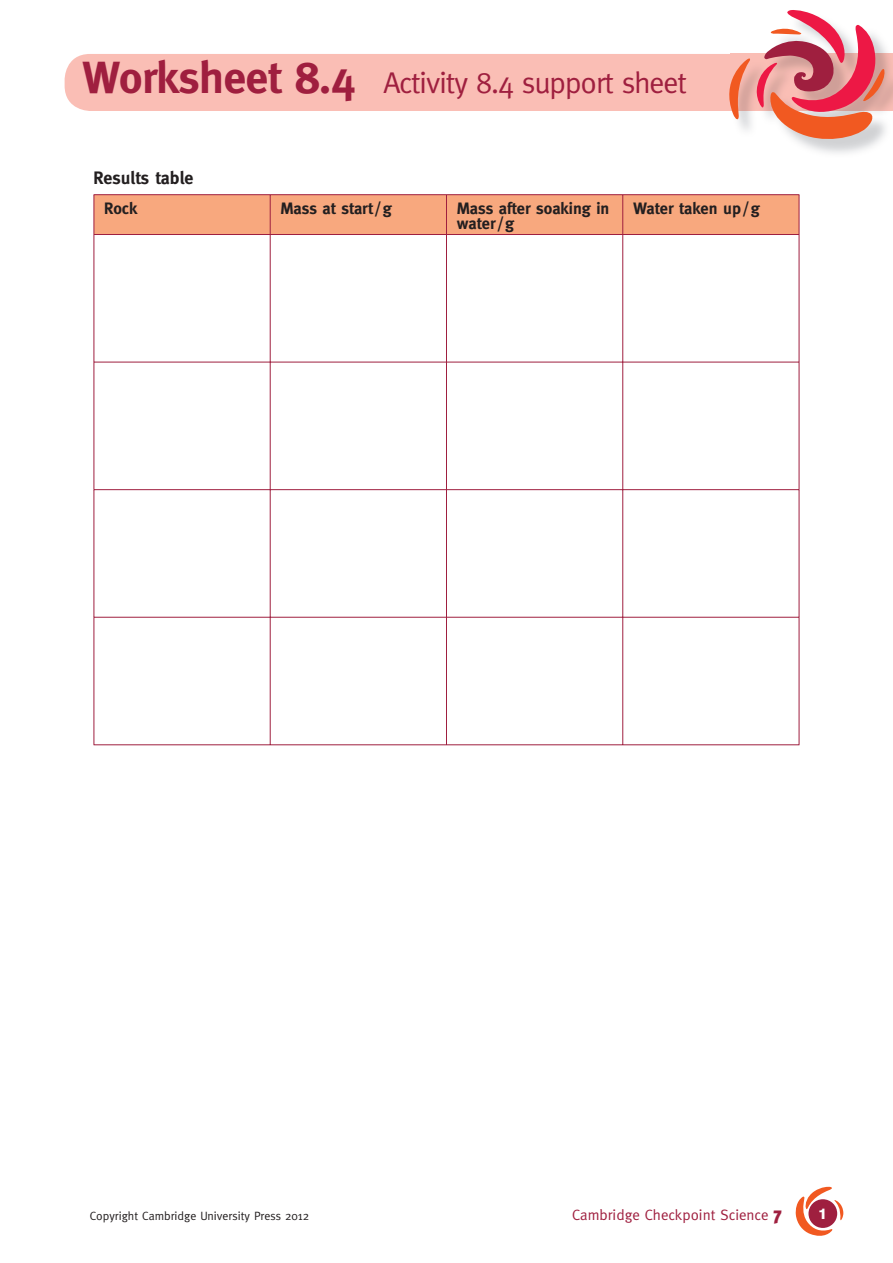
<style>
.page{position:relative;width:893px;height:1263px;background:#fff}
.page>*{position:absolute;margin:0;border:0;box-sizing:border-box;transform-origin:0 0}
.t1{font:30px "Meta";letter-spacing:-.035em;color:#9f1f3f}
.t2{font:700 18px "Meta";color:#231f20}
.t3{font:700 16.5px/15px "Meta";color:#231f20}
.t4{font:15px "Meta";color:#9f1f3f}
.t5{font:800 15px "Swiss 721 BT";color:#fff}
.t6{font:12px "Meta";color:#231f20}
.s1{font-weight:700;font-size:45px}
.s2{font-family:"Meta Black CE";font-size:18px}
</style>
<div class="page">
<div style="left:65px;top:54px;width:655px;height:57px;background:#fabeb5"></div>
<svg style="left:795px;top:1186px;width:48px;height:50px"></svg>
<svg style="left:720px;top:10px;width:165px;height:135px"></svg>
<div style="left:95px;top:195px;width:704px;height:39px;background:#f8a87e"></div>
<hr style="left:270px;top:195px;width:1px;height:39px;background:#9f1f3f">
<hr style="left:446px;top:195px;width:1px;height:39px;background:#9f1f3f">
<hr style="left:622px;top:195px;width:1px;height:39px;background:#9f1f3f">
<hr style="left:446px;top:235px;width:1px;height:63px;background:#9f1f3f">
<hr style="left:622px;top:235px;width:1px;height:63px;background:#9f1f3f">
<hr style="left:446px;top:298px;width:1px;height:64px;background:#9f1f3f">
<hr style="left:622px;top:298px;width:1px;height:64px;background:#9f1f3f">
<hr style="left:270px;top:362px;width:353px;height:1px;background:#9f1f3f">
<hr style="left:446px;top:362px;width:1px;height:64px;background:#9f1f3f">
<hr style="left:623px;top:362px;width:176px;height:1px;background:#9f1f3f">
<hr style="left:622px;top:362px;width:1px;height:64px;background:#9f1f3f">
<hr style="left:446px;top:426px;width:1px;height:63px;background:#9f1f3f">
<hr style="left:622px;top:426px;width:1px;height:63px;background:#9f1f3f">
<hr style="left:270px;top:489px;width:353px;height:1px;background:#9f1f3f">
<hr style="left:446px;top:490px;width:1px;height:63px;background:#9f1f3f">
<hr style="left:623px;top:489px;width:176px;height:1px;background:#9f1f3f">
<hr style="left:622px;top:490px;width:1px;height:63px;background:#9f1f3f">
<hr style="left:446px;top:553px;width:1px;height:64px;background:#9f1f3f">
<hr style="left:622px;top:553px;width:1px;height:64px;background:#9f1f3f">
<hr style="left:270px;top:617px;width:353px;height:1px;background:#9f1f3f">
<hr style="left:446px;top:618px;width:1px;height:63px;background:#9f1f3f">
<hr style="left:623px;top:617px;width:176px;height:1px;background:#9f1f3f">
<hr style="left:622px;top:618px;width:1px;height:63px;background:#9f1f3f">
<hr style="left:446px;top:681px;width:1px;height:63px;background:#9f1f3f">
<hr style="left:622px;top:681px;width:1px;height:63px;background:#9f1f3f">
<hr style="left:270px;top:744px;width:529px;height:1px;background:#9f1f3f">
<hr style="left:94px;top:194px;width:176px;height:1px;background:#9f1f3f">
<hr style="left:94px;top:195px;width:1px;height:39px;background:#9f1f3f">
<hr style="left:270px;top:194px;width:529px;height:1px;background:#9f1f3f">
<hr style="left:799px;top:195px;width:1px;height:39px;background:#9f1f3f">
<hr style="left:270px;top:234px;width:529px;height:1px;background:#9f1f3f">
<hr style="left:799px;top:235px;width:1px;height:63px;background:#9f1f3f">
<hr style="left:799px;top:298px;width:1px;height:64px;background:#9f1f3f">
<hr style="left:799px;top:362px;width:1px;height:64px;background:#9f1f3f">
<hr style="left:799px;top:426px;width:1px;height:63px;background:#9f1f3f">
<hr style="left:799px;top:490px;width:1px;height:63px;background:#9f1f3f">
<hr style="left:799px;top:553px;width:1px;height:64px;background:#9f1f3f">
<hr style="left:799px;top:618px;width:1px;height:63px;background:#9f1f3f">
<hr style="left:799px;top:681px;width:1px;height:63px;background:#9f1f3f">
<hr style="left:94px;top:234px;width:176px;height:1px;background:#9f1f3f">
<hr style="left:94px;top:235px;width:1px;height:63px;background:#9f1f3f">
<hr style="left:270px;top:235px;width:1px;height:63px;background:#9f1f3f">
<hr style="left:94px;top:298px;width:1px;height:64px;background:#9f1f3f">
<hr style="left:270px;top:298px;width:1px;height:64px;background:#9f1f3f">
<hr style="left:94px;top:362px;width:176px;height:1px;background:#9f1f3f">
<hr style="left:94px;top:362px;width:1px;height:64px;background:#9f1f3f">
<hr style="left:270px;top:362px;width:1px;height:64px;background:#9f1f3f">
<hr style="left:94px;top:426px;width:1px;height:63px;background:#9f1f3f">
<hr style="left:270px;top:426px;width:1px;height:63px;background:#9f1f3f">
<hr style="left:94px;top:489px;width:176px;height:1px;background:#9f1f3f">
<hr style="left:94px;top:490px;width:1px;height:63px;background:#9f1f3f">
<hr style="left:270px;top:490px;width:1px;height:63px;background:#9f1f3f">
<hr style="left:94px;top:553px;width:1px;height:64px;background:#9f1f3f">
<hr style="left:270px;top:553px;width:1px;height:64px;background:#9f1f3f">
<hr style="left:94px;top:617px;width:176px;height:1px;background:#9f1f3f">
<hr style="left:94px;top:618px;width:1px;height:63px;background:#9f1f3f">
<hr style="left:270px;top:618px;width:1px;height:63px;background:#9f1f3f">
<hr style="left:94px;top:681px;width:1px;height:63px;background:#9f1f3f">
<hr style="left:270px;top:681px;width:1px;height:63px;background:#9f1f3f">
<hr style="left:94px;top:744px;width:176px;height:1px;background:#9f1f3f">
<h1 class="t1" style="left:82px;top:70px;width:607px"><span class="s1">Worksheet 8.4</span> Activity 8.4 support sheet</h1>
<p class="t2" style="left:94px;top:171px;width:102px">Results table</p>
<p class="t3" style="left:104px;top:201px;width:35px">Rock</p>
<p class="t3" style="left:280px;top:201px;width:113px">Mass at start / g</p>
<p class="t3" style="left:457px;top:201px;width:154px">Mass after soaking in water / g</p>
<p class="t3" style="left:633px;top:201px;width:128px">Water taken up / g</p>
<p class="t6" style="left:90px;top:1211px;width:221px">Copyright Cambridge University Press 2012</p>
<p class="t4" style="left:572px;top:1208px;width:211px">Cambridge Checkpoint Science <span class="s2">7</span></p>
<p class="t5" style="left:818px;top:1208px;width:10px">1</p>
</div>
